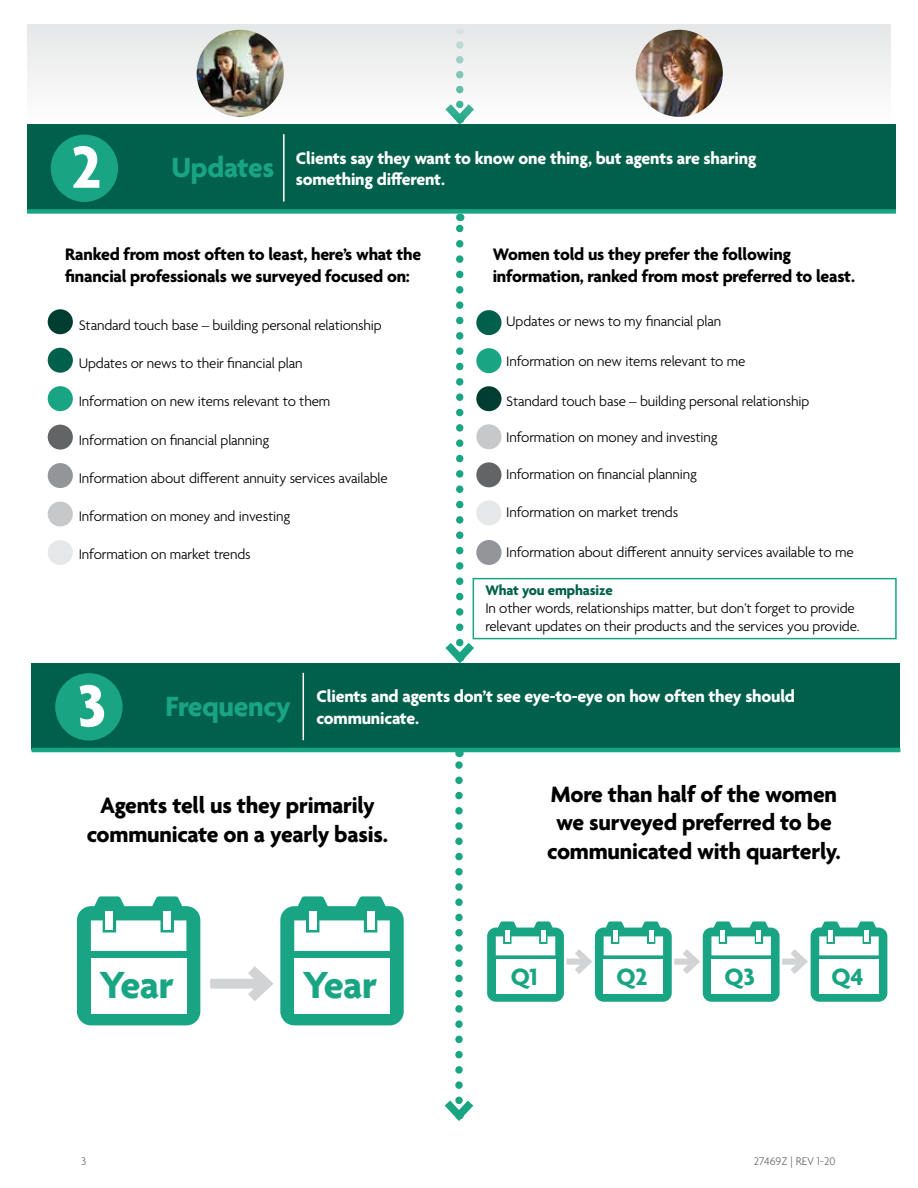
<style>
.page{position:relative;width:918px;height:1188px;background:#fff}
.page>*{position:absolute;margin:0;border:0;box-sizing:border-box;transform-origin:0 0}
.t1{font:700 40.95px "Agenda";letter-spacing:-.02em;color:#19a583}
.t2{font:700 30px "Agenda";letter-spacing:-.01em;color:#19a583}
.t3{font:700 25.5px "Agenda";letter-spacing:-.01em;color:#19a583}
.t4{font:700 24px/28.8px "Agenda";letter-spacing:-.01em;color:#000;text-align:center}
.t5{font:700 18px/21.6px "Agenda";letter-spacing:-.01em;color:#000}
.t6{font:700 18px/21.6px "Agenda";letter-spacing:-.01em;color:#fff}
.t7{font:300 15px/18px "Agenda";letter-spacing:-.01em;color:#000}
.t8{font:700 15px "Agenda";letter-spacing:-.01em;color:#00604b}
.t9{font:300 12px "Agenda";color:#6d6e71}
.s1{font-size:63.9px}
.s2{font-size:30px;color:#19a583}
.s3{font-size:63.9px;color:#fff}
</style>
<div class="page">
<div style="left:27px;top:24px;width:864px;height:101px;background:#f2f2f3"></div>
<img style="left:197px;top:30px;width:87px;height:87px;border-radius:44px">
<img style="left:636px;top:30px;width:87px;height:87px;border-radius:44px">
<div style="left:31px;top:663px;width:869px;height:87px;background:#00604b"></div>
<div style="left:55px;top:673px;width:68px;height:68px;background:#19a583;border-radius:50%"></div>
<hr style="left:31px;top:748px;width:869px;height:4px;background:#19a583">
<hr style="left:303px;top:673px;width:1px;height:67px;background:#fff">
<div style="left:27px;top:125px;width:869px;height:86px;background:#00604b"></div>
<div style="left:51px;top:135px;width:67px;height:67px;background:#19a583;border-radius:50%"></div>
<div style="left:27px;top:209px;width:869px;height:5px;background:#19a583"></div>
<svg style="left:445px;top:214px;width:37px;height:449px"></svg>
<svg style="left:437px;top:752px;width:44px;height:369px"></svg>
<hr style="left:283px;top:134px;width:2px;height:68px;background:#fff">
<svg style="left:77px;top:896px;width:123px;height:129px"></svg>
<div style="left:105px;top:911px;width:8px;height:19px;background:#fff"></div>
<div style="left:163px;top:911px;width:8px;height:19px;background:#fff"></div>
<div style="left:210px;top:979px;width:56px;height:10px;background:#d1d3d4"></div>
<svg style="left:237px;top:896px;width:167px;height:129px"></svg>
<svg style="left:487px;top:921px;width:400px;height:81px"></svg>
<div style="left:828px;top:931px;width:5px;height:11px;background:#fff"></div>
<div style="left:864px;top:931px;width:5px;height:11px;background:#fff"></div>
<div style="left:48px;top:309px;width:25px;height:25px;background:#003d31;border-radius:50%"></div>
<div style="left:48px;top:348px;width:25px;height:25px;background:#00604b;border-radius:50%"></div>
<div style="left:48px;top:386px;width:25px;height:25px;background:#19a583;border-radius:50%"></div>
<div style="left:48px;top:425px;width:25px;height:25px;background:#636466;border-radius:50%"></div>
<div style="left:48px;top:463px;width:25px;height:25px;background:#939598;border-radius:50%"></div>
<div style="left:48px;top:502px;width:25px;height:24px;background:#c7c8ca;border-radius:50%"></div>
<div style="left:48px;top:540px;width:25px;height:25px;background:#e6e7e8;border-radius:50%"></div>
<div style="left:476px;top:310px;width:26px;height:25px;background:#00604b;border-radius:50%"></div>
<div style="left:476px;top:348px;width:26px;height:25px;background:#19a583;border-radius:50%"></div>
<div style="left:476px;top:386px;width:26px;height:25px;background:#003d31;border-radius:50%"></div>
<div style="left:476px;top:424px;width:26px;height:25px;background:#c7c8ca;border-radius:50%"></div>
<div style="left:476px;top:462px;width:26px;height:25px;background:#636466;border-radius:50%"></div>
<div style="left:476px;top:500px;width:26px;height:25px;background:#e6e7e8;border-radius:50%"></div>
<div style="left:476px;top:540px;width:26px;height:25px;background:#939598;border-radius:50%"></div>
<div style="left:473px;top:578px;width:424px;height:61px;border:2px solid #19a583"></div>
<p class="t6" style="left:296px;top:148px;width:462px;text-indent:-224px"><span class="s1">2</span> <span class="s2">Updates</span> Clients say they want to know one thing, but agents are sharing something different.</p>
<p class="t5" style="left:65px;top:245px;width:358px">Ranked from most often to least, here’s what the financial professionals we surveyed focused on:</p>
<p class="t7" style="left:79px;top:317px;width:305px">Standard touch base – building personal relationship</p>
<p class="t7" style="left:79px;top:355px;width:225px">Updates or news to their financial plan</p>
<p class="t7" style="left:79px;top:394px;width:253px">Information on new items relevant to them</p>
<p class="t7" style="left:79px;top:432px;width:192px">Information on financial planning</p>
<p class="t7" style="left:79px;top:470px;width:311px">Information about different annuity services available</p>
<p class="t7" style="left:79px;top:508px;width:213px">Information on money and investing</p>
<p class="t7" style="left:79px;top:547px;width:173px">Information on market trends</p>
<p class="t5" style="left:493px;top:245px;width:364px">Women told us they prefer the following information, ranked from most preferred to least.</p>
<p class="t7" style="left:506px;top:313px;width:216px">Updates or news to my financial plan</p>
<p class="t7" style="left:506px;top:353px;width:241px">Information on new items relevant to me</p>
<p class="t7" style="left:506px;top:393px;width:305px">Standard touch base – building personal relationship</p>
<p class="t7" style="left:506px;top:430px;width:213px">Information on money and investing</p>
<p class="t7" style="left:506px;top:466px;width:192px">Information on financial planning</p>
<p class="t7" style="left:506px;top:505px;width:173px">Information on market trends</p>
<p class="t7" style="left:506px;top:544px;width:349px">Information about different annuity services available to me</p>
<p class="t8" style="left:485px;top:582px;width:129px">What you emphasize</p>
<p class="t7" style="left:485px;top:600px;width:376px">In other words, relationships matter, but don’t forget to provide relevant updates on their products and the services you provide.</p>
<h2 class="t2" style="left:77px;top:690px;width:215px"><span class="s3">3</span> Frequency</h2>
<p class="t6" style="left:317px;top:687px;width:480px">Clients and agents don’t see eye-to-eye on how often they should communicate.</p>
<h3 class="t4" style="left:87px;top:792px;width:303px">Agents tell us they primarily communicate on a yearly basis.</h3>
<h3 class="t4" style="left:547px;top:781px;width:295px">More than half of the women we surveyed preferred to be communicated with quarterly.</h3>
<h1 class="t1" style="left:99px;top:963px;width:76px">Year</h1>
<h1 class="t1" style="left:302px;top:963px;width:76px">Year</h1>
<h3 class="t3" style="left:511px;top:963px;width:28px">Q1</h3>
<h3 class="t3" style="left:617px;top:963px;width:32px">Q2</h3>
<h3 class="t3" style="left:725px;top:963px;width:32px">Q3</h3>
<h3 class="t3" style="left:832px;top:963px;width:33px">Q4</h3>
<p class="t9" style="left:81px;top:1155px;width:7px">3</p>
<p class="t9" style="left:754px;top:1155px;width:83px">27469Z | REV 1-20</p>
</div>
